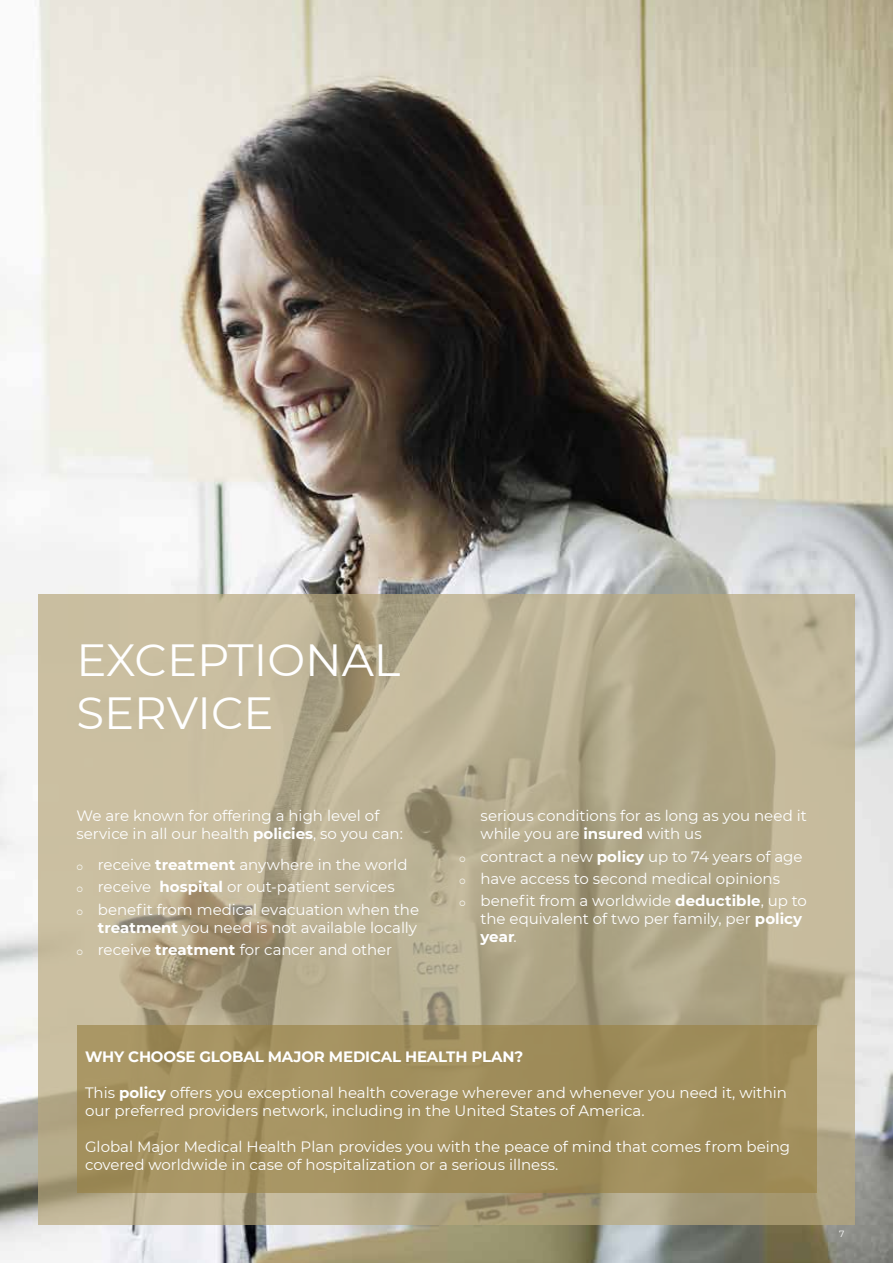
<style>
.page{position:relative;width:893px;height:1263px;background:#fff}
.page>*{position:absolute;margin:0;border:0;box-sizing:border-box;transform-origin:0 0}
.t1{font:45px/52.5px "Montserrat";color:#fff}
.t2{font:15px/18px "Montserrat";color:#fff}
.t3{font:700 15px "Montserrat";letter-spacing:-.01em;color:#fff}
.t4{font:9px "Montserrat";color:#fff}
.s1{font-weight:700}
</style>
<div class="page">
<img style="left:0;top:0;width:893px;height:1263px">
<svg style="left:38px;top:594px;width:817px;height:631px;background:#b9ae90"></svg>
<div style="left:77px;top:1025px;width:739px;height:168px;background:#a18f5d"></div>
<h1 class="t1" style="left:77px;top:632px;width:325px">EXCEPTIONAL<br>SERVICE</h1>
<p class="t2" style="left:77px;top:806px;width:328px">We are known for offering a high level of service in all our health <span class="s1">policies</span>, so you can:</p>
<p class="t2" style="left:77px;top:855px;width:332px">○ receive <span class="s1">treatment</span> anywhere in the world</p>
<p class="t2" style="left:77px;top:877px;width:320px">○ receive <span class="s1">hospital</span> or out-patient services</p>
<p class="t2" style="left:77px;top:900px;width:344px;text-align:right">○ benefit from medical evacuation when the <span class="s1">treatment</span> you need is not available locally</p>
<p class="t2" style="left:77px;top:940px;width:317px">○ receive <span class="s1">treatment</span> for cancer and other</p>
<p class="t2" style="left:480px;top:806px;width:328px">serious conditions for as long as you need it while you are <span class="s1">insured</span> with us</p>
<p class="t2" style="left:459px;top:847px;width:345px">○ contract a new <span class="s1">policy</span> up to 74 years of age</p>
<p class="t2" style="left:459px;top:869px;width:322px">○ have access to second medical opinions</p>
<p class="t2" style="left:480px;top:891px;width:328px;text-indent:-21px">○ benefit from a worldwide <span class="s1">deductible</span>, up to the equivalent of two per family, per <span class="s1">policy year</span>.</p>
<p class="t3" style="left:85px;top:1046px;width:440px">WHY CHOOSE GLOBAL MAJOR MEDICAL HEALTH PLAN?</p>
<p class="t2" style="left:85px;top:1083px;width:703px">This <span class="s1">policy</span> offers you exceptional health coverage wherever and whenever you need it, within our preferred providers network, including in the United States of America.</p>
<p class="t2" style="left:85px;top:1137px;width:707px">Global Major Medical Health Plan provides you with the peace of mind that comes from being covered worldwide in case of hospitalization or a serious illness.</p>
<p class="t4" style="left:839px;top:1227px;width:7px">7</p>
</div>
